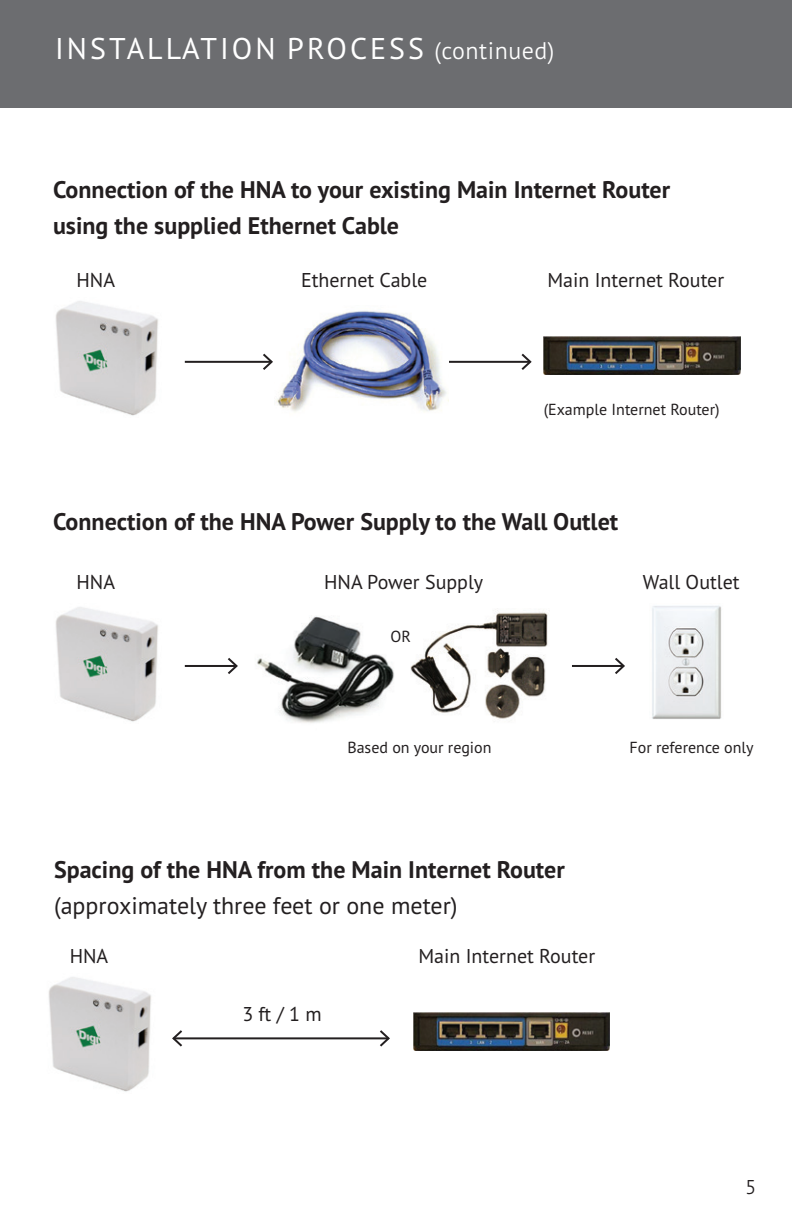
<style>
.page{position:relative;width:792px;height:1224px;background:#fff}
.page>*{position:absolute;margin:0;border:0;box-sizing:border-box;transform-origin:0 0}
.t1{font:30px "PT Sans Pro";letter-spacing:.1em;color:#fff}
.t2{font:700 24px/36px "PT Sans Pro";color:#231f20}
.t3{font:24px "PT Sans Pro";color:#231f20}
.t4{font:20px "PT Sans Pro";color:#231f20}
.t5{font:300 20px "PT Sans Pro";color:#231f20}
.t6{font:16px "PT Sans Pro";color:#231f20}
.s1{font-weight:300;font-size:24px}
</style>
<div class="page">
<img style="left:413px;top:1013px;width:197px;height:37px">
<img style="left:544px;top:337px;width:196px;height:37px">
<div style="left:0;top:0;width:792px;height:108px;background:#6c6d70"></div>
<img style="left:48px;top:977px;width:103px;height:115px">
<hr style="left:174px;top:1037px;width:215px;height:2px;background:#231f20">
<svg style="left:172px;top:1030px;width:12px;height:17px"></svg>
<svg style="left:378px;top:1030px;width:12px;height:17px"></svg>
<img style="left:55px;top:301px;width:103px;height:115px">
<img style="left:55px;top:607px;width:103px;height:115px">
<img style="left:276px;top:311px;width:173px;height:101px">
<img style="left:257px;top:616px;width:137px;height:107px">
<img style="left:411px;top:612px;width:137px;height:107px">
<img style="left:652px;top:605px;width:70px;height:114px">
<hr style="left:185px;top:361px;width:87px;height:2px;background:#231f20">
<svg style="left:261px;top:353px;width:12px;height:17px"></svg>
<hr style="left:443px;top:361px;width:87px;height:2px;background:#231f20">
<svg style="left:519px;top:353px;width:13px;height:17px"></svg>
<hr style="left:185px;top:665px;width:51px;height:2px;background:#231f20">
<svg style="left:227px;top:658px;width:11px;height:16px"></svg>
<hr style="left:572px;top:665px;width:52px;height:2px;background:#231f20">
<svg style="left:615px;top:658px;width:10px;height:16px"></svg>
<p class="t1" style="left:55px;top:29px;width:501px">INSTALLATION PROCESS <span class="s1">(continued)</span></p>
<p class="t2" style="left:53px;top:172px;width:619px">Connection of the HNA to your existing Main Internet Router using the supplied Ethernet Cable</p>
<p class="t4" style="left:76px;top:267px;width:40px">HNA</p>
<p class="t4" style="left:301px;top:267px;width:128px">Ethernet Cable</p>
<p class="t4" style="left:547px;top:267px;width:178px">Main Internet Router</p>
<p class="t6" style="left:544px;top:399px;width:177px">(Example Internet Router)</p>
<p class="t2" style="left:53px;top:503px;width:567px">Connection of the HNA Power Supply to the Wall Outlet</p>
<p class="t4" style="left:77px;top:569px;width:40px">HNA</p>
<p class="t4" style="left:324px;top:569px;width:161px">HNA Power Supply</p>
<p class="t6" style="left:390px;top:626px;width:22px">OR</p>
<p class="t4" style="left:643px;top:569px;width:98px">Wall Outlet</p>
<p class="t6" style="left:347px;top:737px;width:146px">Based on your region</p>
<p class="t6" style="left:630px;top:737px;width:126px">For reference only</p>
<p class="t2" style="left:54px;top:852px;width:512px">Spacing of the HNA from the Main Internet Router</p>
<p class="t3" style="left:54px;top:890px;width:405px">(approximately three feet or one meter)</p>
<p class="t4" style="left:70px;top:943px;width:40px">HNA</p>
<p class="t4" style="left:418px;top:943px;width:178px">Main Internet Router</p>
<p class="t4" style="left:242px;top:1001px;width:81px">3 ft / 1 m</p>
<p class="t5" style="left:745px;top:1174px;width:12px">5</p>
</div>
